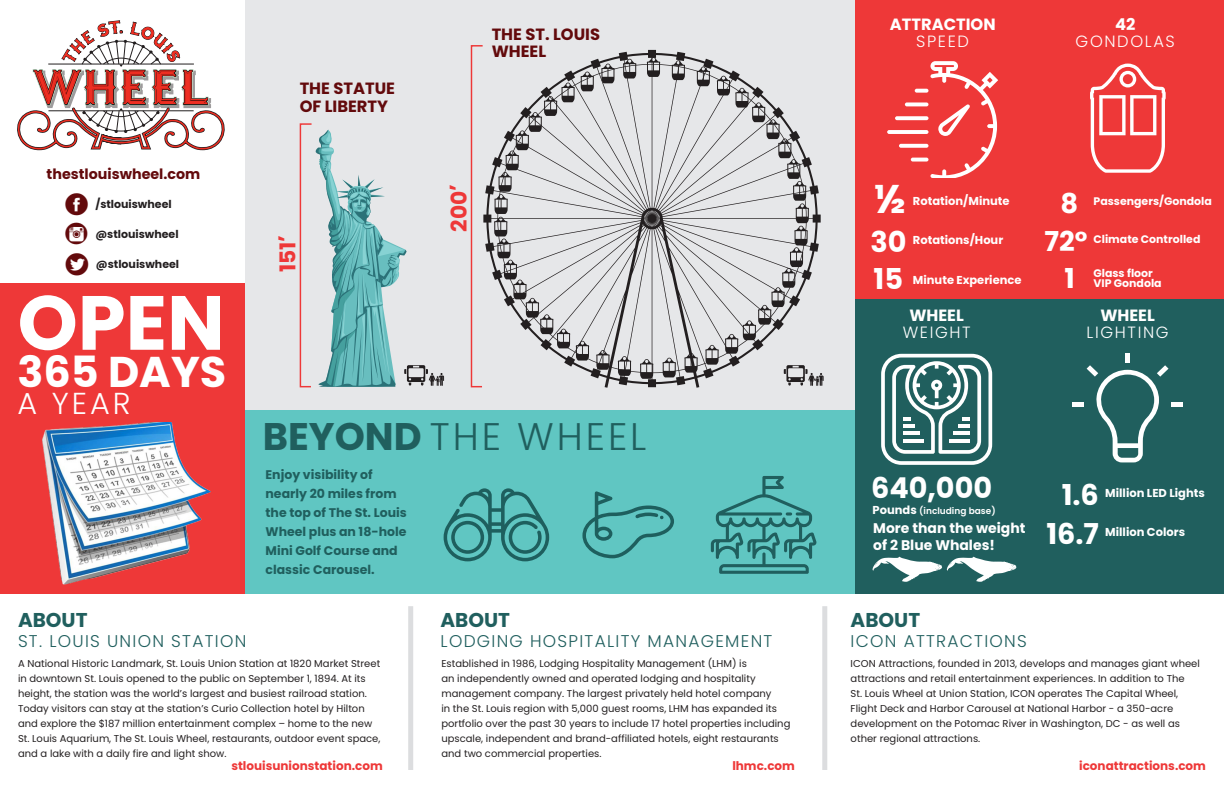
<style>
.page{position:relative;width:1224px;height:792px;background:#fff}
.page>*{position:absolute;margin:0;border:0;box-sizing:border-box;transform-origin:0 0}
.t1{font:700 76.6px "Poppins";color:#fff}
.t2{font:700 43px "Poppins";color:#fff}
.t3{font:40px "Social Circles";color:#630a0c}
.t4{font:700 39.9px "Poppins";color:#fff}
.t5{font:300 38.4px "Poppins";letter-spacing:.075em;color:#205f5e}
.t6{font:300 30.3px "Poppins";color:#fff}
.t7{font:700 28.7px "Poppins";color:#fff}
.t8{font:700 27.4px "Poppins";color:#fff}
.t9{font:700 21.8px "Poppins";color:#ee3838}
.t10{font:700 20px "Poppins";color:#205f5e}
.t11{font:300 17px "Poppins";letter-spacing:.075em;color:#205f5e}
.t12{font:700 16.3px/17.5px "Poppins";color:#630a0c}
.t13{font:300 16.3px/17.5px "Poppins";letter-spacing:.1em;color:#fff;text-align:center}
.t14{font:700 16.3px/17.5px "Poppins";color:#fff;text-align:center}
.t15{font:700 14.3px "Poppins";color:#630a0c}
.t16{font:700 14px/16.8px "Poppins";color:#fff}
.t17{font:700 12.5px/19px "Poppins";color:#205f5e}
.t18{font:700 12px "Poppins";color:#ee3838}
.t19{font:700 11.5px "Poppins";color:#fff}
.t20{font:700 11px/10.4px "Poppins";color:#fff}
.t21{font:700 11px "Poppins";color:#231f20}
.t22{font:10px/15px "Poppins";color:#231f20}
.t23{font:600 9px "Poppins";color:#fff}
.s1{font-weight:700}
.s2{font-weight:300}
.s3{font-weight:700;font-size:11.5px}
</style>
<div class="page">
<div style="left:0;top:283px;width:247px;height:311px;background:#ee3838"></div>
<div style="left:245px;top:409px;width:612px;height:185px;background:#60c6c2"></div>
<svg style="left:17px;top:20px;width:208px;height:131px"></svg>
<img style="left:42px;top:423px;width:169px;height:162px">
<svg style="left:711px;top:476px;width:105px;height:98px"></svg>
<svg style="left:444px;top:488px;width:105px;height:73px"></svg>
<svg style="left:582px;top:491px;width:92px;height:67px"></svg>
<div style="left:408px;top:606px;width:5px;height:164px;background:#dcdddf"></div>
<div style="left:822px;top:606px;width:5px;height:164px;background:#dcdddf"></div>
<div style="left:245px;top:0;width:612px;height:409px;background:#e6e7e9"></div>
<svg style="left:484px;top:50px;width:216px;height:338px"></svg>
<svg style="left:494px;top:57px;width:330px;height:329px"></svg>
<svg style="left:470px;top:45px;width:14px;height:343px"></svg>
<svg style="left:299px;top:123px;width:145px;height:265px"></svg>
<div style="left:856px;top:0;width:368px;height:304px;background:#ee3838"></div>
<div style="left:856px;top:300px;width:368px;height:294px;background:#205f5e"></div>
<svg style="left:930px;top:61px;width:68px;height:116px"></svg>
<svg style="left:915px;top:89px;width:14px;height:4px"></svg>
<svg style="left:905px;top:102px;width:24px;height:4px"></svg>
<svg style="left:895px;top:116px;width:34px;height:4px"></svg>
<hr style="left:887px;top:130px;width:42px;height:4px;background:#fff;border-radius:2px">
<svg style="left:899px;top:144px;width:30px;height:4px"></svg>
<svg style="left:911px;top:158px;width:18px;height:4px"></svg>
<svg style="left:1090px;top:64px;width:76px;height:109px"></svg>
<svg style="left:881px;top:354px;width:111px;height:111px"></svg>
<div style="left:1125px;top:354px;width:5px;height:9px;background:#fff"></div>
<div style="left:1171px;top:402px;width:12px;height:5px;background:#fff"></div>
<div style="left:1072px;top:402px;width:12px;height:5px;background:#fff"></div>
<svg style="left:1087px;top:365px;width:82px;height:97px"></svg>
<svg style="left:873px;top:557px;width:143px;height:25px"></svg>
<p class="t12" style="left:300px;top:80px;width:97px">THE STATUE<br>OF LIBERTY</p>
<p class="t12" style="left:492px;top:25px;width:110px">THE ST. LOUIS</p>
<p class="t12" style="left:492px;top:43px;width:56px">WHEEL</p>
<p class="t15" style="left:47px;top:166px;width:155px">thestlouiswheel.com</p>
<p class="t3" style="left:62px;top:180px;width:30px">f</p>
<p class="t21" style="left:95px;top:197px;width:78px">/stlouiswheel</p>
<p class="t3" style="left:62px;top:210px;width:30px">i</p>
<p class="t21" style="left:95px;top:227px;width:85px">@stlouiswheel</p>
<p class="t3" style="left:62px;top:240px;width:31px">t</p>
<p class="t21" style="left:96px;top:257px;width:85px">@stlouiswheel</p>
<p class="t1" style="left:18px;top:279px;width:209px">OPEN</p>
<p class="t2" style="left:18px;top:347px;width:210px">365 DAYS</p>
<p class="t6" style="left:18px;top:386px;width:115px">A YEAR</p>
<p class="t10" style="left:18px;top:609px;width:71px">ABOUT</p>
<p class="t11" style="left:18px;top:631px;width:230px">ST. LOUIS UNION STATION</p>
<p class="t9" style="left:275px;top:272px;width:39px;rotate:-90deg">151’</p>
<p class="t9" style="left:447px;top:232px;width:49px;rotate:-90deg">200’</p>
<p class="t5" style="left:263px;top:415px;width:385px"><span class="s1">BEYOND</span> THE WHEEL</p>
<p class="t17" style="left:266px;top:465px;width:143px">Enjoy visibility of nearly 20 miles from the top of The St. Louis<br>Wheel plus an 18-hole<br>Mini Golf Course and classic Carousel.</p>
<p class="t10" style="left:441px;top:609px;width:71px">ABOUT</p>
<p class="t11" style="left:441px;top:631px;width:333px">LODGING HOSPITALITY MANAGEMENT</p>
<p class="t14" style="left:890px;top:16px;width:107px">ATTRACTION<br><span class="s2">SPEED</span></p>
<p class="t13" style="left:1076px;top:16px;width:101px"><span class="s1">42<br></span>GONDOLAS</p>
<p class="t4" style="left:874px;top:176px;width:34px">½</p>
<p class="t7" style="left:870px;top:225px;width:38px">30</p>
<p class="t7" style="left:874px;top:262px;width:31px">15</p>
<p class="t19" style="left:913px;top:194px;width:98px">Rotation/Minute</p>
<p class="t19" style="left:913px;top:234px;width:92px">Rotations/Hour</p>
<p class="t19" style="left:913px;top:273px;width:110px">Minute Experience</p>
<p class="t13" style="left:903px;top:307px;width:69px"><span class="s1">WHEEL<br></span>WEIGHT</p>
<p class="t8" style="left:1061px;top:187px;width:19px">8</p>
<p class="t8" style="left:1044px;top:226px;width:45px">72°</p>
<p class="t8" style="left:1064px;top:263px;width:12px">1</p>
<p class="t20" style="left:1094px;top:196px;width:120px">Passengers/Gondola</p>
<p class="t20" style="left:1094px;top:234px;width:108px">Climate Controlled</p>
<p class="t20" style="left:1094px;top:268px;width:70px">Glass floor<br>VIP Gondola</p>
<p class="t13" style="left:1087px;top:307px;width:83px"><span class="s1">WHEEL<br></span>LIGHTING</p>
<p class="t7" style="left:871px;top:471px;width:123px">640,000</p>
<p class="t23" style="left:873px;top:505px;width:125px"><span class="s3">Pounds</span> (including base)</p>
<p class="t16" style="left:873px;top:520px;width:154px">More than the weight of 2 Blue Whales!</p>
<p class="t7" style="left:1062px;top:478px;width:39px">1.6</p>
<p class="t7" style="left:1046px;top:517px;width:54px">16.7</p>
<p class="t19" style="left:1105px;top:486px;width:101px">Million LED Lights</p>
<p class="t19" style="left:1105px;top:526px;width:81px">Million Colors</p>
<p class="t10" style="left:851px;top:609px;width:71px">ABOUT</p>
<p class="t11" style="left:851px;top:631px;width:178px">ICON ATTRACTIONS</p>
<p class="t22" style="left:441px;top:656px;width:350px">Established in 1986, Lodging Hospitality Management (LHM) is<br>an independently owned and operated lodging and hospitality management company. The largest privately held hotel company<br>in the St. Louis region with 5,000 guest rooms, LHM has expanded its portfolio over the past 30 years to include 17 hotel properties including</p>
<p class="t22" style="left:441px;top:731px;width:339px">upscale, independent and brand-affiliated hotels, eight restaurants and two commercial properties.</p>
<p class="t22" style="left:851px;top:656px;width:351px">ICON Attractions, founded in 2013, develops and manages giant wheel attractions and retail entertainment experiences. In addition to The<br>St. Louis Wheel at Union Station, ICON operates The Capital Wheel, Flight Deck and Harbor Carousel at National Harbor - a 350-acre development on the Potomac River in Washington, DC - as well as other regional attractions.</p>
<p class="t22" style="left:18px;top:656px;width:364px">A National Historic Landmark, St. Louis Union Station at 1820 Market Street in downtown St. Louis opened to the public on September 1, 1894. At its height, the station was the world’s largest and busiest railroad station.<br>Today visitors can stay at the station’s Curio Collection hotel by Hilton and explore the $187 million entertainment complex – home to the new St. Louis Aquarium, The St. Louis Wheel, restaurants, outdoor event space, and a lake with a daily fire and light show.</p>
<p class="t18" style="left:231px;top:759px;width:153px">stlouisunionstation.com</p>
<p class="t18" style="left:732px;top:759px;width:64px">lhmc.com</p>
<p class="t18" style="left:1079px;top:759px;width:128px">iconattractions.com</p>
</div>
